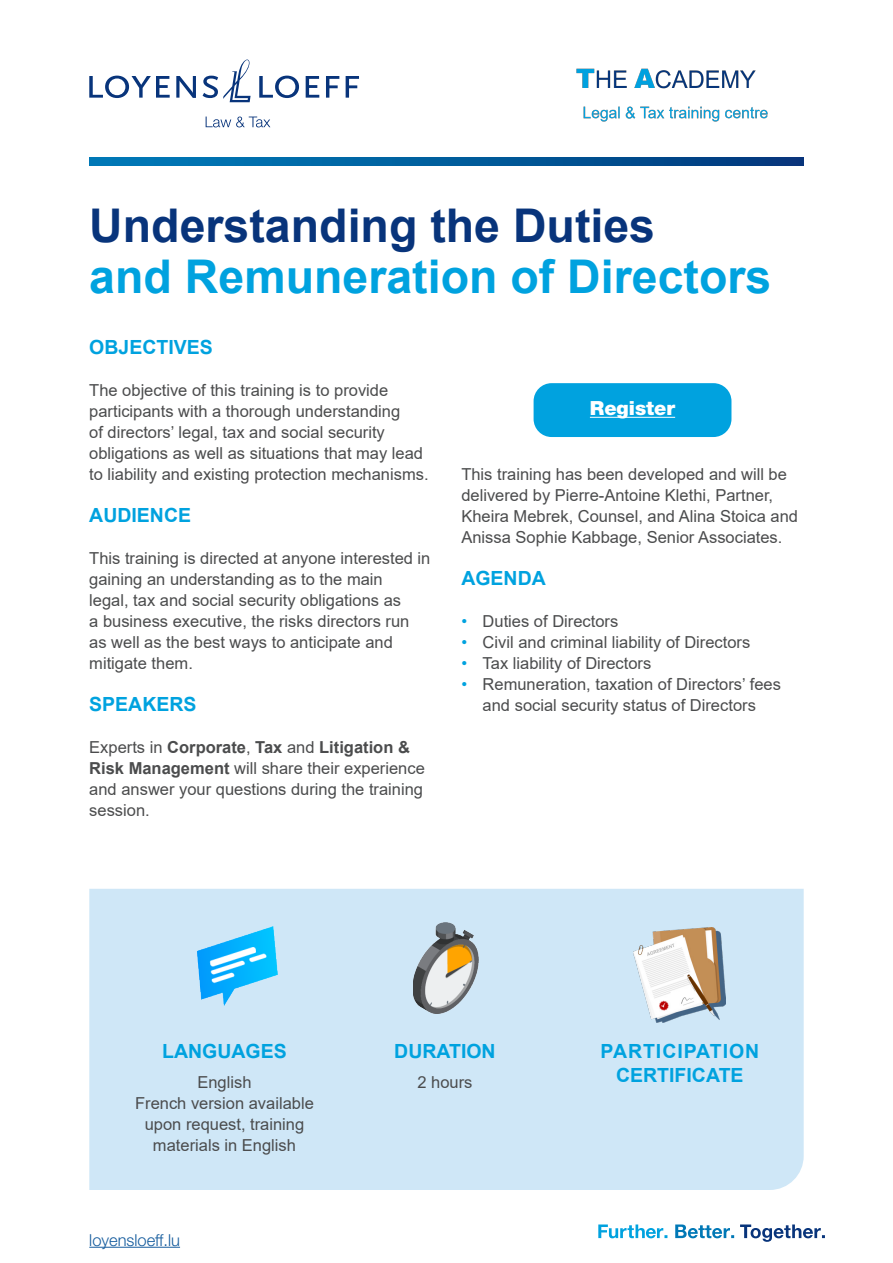
<style>
.page{position:relative;width:893px;height:1263px;background:#fff}
.page>*{position:absolute;margin:0;border:0;box-sizing:border-box;transform-origin:0 0}
.HEADLINE{font:700 46.5px "Arial";color:#00a2df}
.HEADLINE-2{font:700 46.5px "Arial";color:#08347b}
.INTRODUCTION_TEXT{font:700 19.5px/24px "Arial";color:#00a2df;text-align:center}
.TAB_BULLET{font:700 19.5px "Arial";color:#00a2df}
.INTRODUCTION_TEXT-2{font:900 19.5px "Helvetica Neue LT Pro";color:#fff}
.TAB_BULLET-2{font:16.5px/21px "Arial";color:#4b4c4d}
.INTRODUCTION_TEXT-3{font:16.5px/21px "Arial";color:#4b4c4d;text-align:center}
.INTRODUCTION_TEXT-4{font:300 16.5px "Helvetica Neue LT Pro";color:#175d9e}
.s1{font-weight:700}
.s2{color:#00a2df}
</style>
<div class="page">
<div style="left:89px;top:889px;width:715px;height:301px;background:#cfe7f7"></div>
<svg style="left:740px;top:1224px;width:85px;height:18px"></svg>
<svg style="left:675px;top:1224px;width:59px;height:14px"></svg>
<svg style="left:598px;top:1224px;width:69px;height:14px"></svg>
<svg style="left:259px;top:76px;width:40px;height:22px"></svg>
<svg style="left:306px;top:76px;width:13px;height:22px"></svg>
<svg style="left:326px;top:76px;width:13px;height:22px"></svg>
<svg style="left:346px;top:76px;width:13px;height:22px"></svg>
<svg style="left:89px;top:76px;width:81px;height:22px"></svg>
<svg style="left:176px;top:76px;width:20px;height:22px"></svg>
<svg style="left:203px;top:59px;width:48px;height:43px"></svg>
<svg style="left:206px;top:117px;width:64px;height:10px"></svg>
<img style="left:174px;top:913px;width:103px;height:109px">
<img style="left:413px;top:922px;width:65px;height:92px">
<img style="left:633px;top:928px;width:93px;height:94px">
<svg style="left:89px;top:157px;width:715px;height:9px;background:#005b9b"></svg>
<div style="left:534px;top:383px;width:197px;height:54px;background:#00a2df;border-radius:18px"></div>
<hr style="left:590px;top:417px;width:85px;height:1px;background:#fff">
<img style="left:576px;top:68px;width:192px;height:54px">
<hr style="left:89px;top:1247px;width:91px;height:1px;background:#175d9e">
<p class="HEADLINE-2" style="left:89px;top:193px;width:567px">Understanding the Duties</p>
<p class="HEADLINE" style="left:89px;top:244px;width:684px">and Remuneration of Directors</p>
<p class="INTRODUCTION_TEXT" style="left:89px;top:336px;width:125px">OBJECTIVES</p>
<p class="INTRODUCTION_TEXT-3" style="left:89px;top:380px;width:341px;text-align:left">The objective of this training is to provide participants with a thorough understanding<br>of directors’ legal, tax and social security obligations as well as situations that may lead to liability and existing protection mechanisms.</p>
<p class="TAB_BULLET" style="left:89px;top:501px;width:103px">AUDIENCE</p>
<p class="TAB_BULLET-2" style="left:89px;top:547px;width:343px">This training is directed at anyone interested in</p>
<p class="TAB_BULLET-2" style="left:89px;top:568px;width:322px">gaining an understanding as to the main legal, tax and social security obligations as a business executive, the risks directors run as well as the best ways to anticipate and mitigate them.</p>
<p class="TAB_BULLET" style="left:89px;top:690px;width:109px">SPEAKERS</p>
<p class="TAB_BULLET-2" style="left:89px;top:736px;width:337px">Experts in <span class="s1">Corporate</span>, <span class="s1">Tax</span> and <span class="s1">Litigation &amp; Risk Management</span> will share their experience and answer your questions during the training session.</p>
<p class="INTRODUCTION_TEXT-2" style="left:590px;top:397px;width:87px">Register</p>
<p class="TAB_BULLET-2" style="left:461px;top:463px;width:327px">This training has been developed and will be</p>
<p class="TAB_BULLET-2" style="left:461px;top:484px;width:338px">delivered by Pierre-Antoine Klethi, Partner,<br>Kheira Mebrek, Counsel, and Alina Stoica and<br>Anissa Sophie Kabbage, Senior Associates.</p>
<p class="TAB_BULLET" style="left:461px;top:564px;width:86px">AGENDA</p>
<p class="INTRODUCTION_TEXT-3" style="left:461px;top:610px;width:158px"><span class="s2">•</span> Duties of Directors</p>
<p class="INTRODUCTION_TEXT-3" style="left:461px;top:631px;width:290px"><span class="s2">•</span> Civil and criminal liability of Directors</p>
<p class="INTRODUCTION_TEXT-3" style="left:461px;top:652px;width:191px"><span class="s2">•</span> Tax liability of Directors</p>
<p class="INTRODUCTION_TEXT-3" style="left:461px;top:673px;width:321px"><span class="s2">•</span> Remuneration, taxation of Directors’ fees and social security status of Directors</p>
<p class="INTRODUCTION_TEXT" style="left:162px;top:1039px;width:126px">LANGUAGES</p>
<p class="INTRODUCTION_TEXT-3" style="left:197px;top:1071px;width:56px">English</p>
<p class="INTRODUCTION_TEXT-3" style="left:135px;top:1092px;width:180px">French version available upon request, training materials in English</p>
<p class="INTRODUCTION_TEXT-4" style="left:89px;top:1229px;width:92px">loyensloeff.lu</p>
<p class="INTRODUCTION_TEXT" style="left:394px;top:1039px;width:103px">DURATION</p>
<p class="INTRODUCTION_TEXT-3" style="left:417px;top:1071px;width:57px">2 hours</p>
<p class="INTRODUCTION_TEXT" style="left:600px;top:1039px;width:160px">PARTICIPATION<br>CERTIFICATE</p>
</div>
